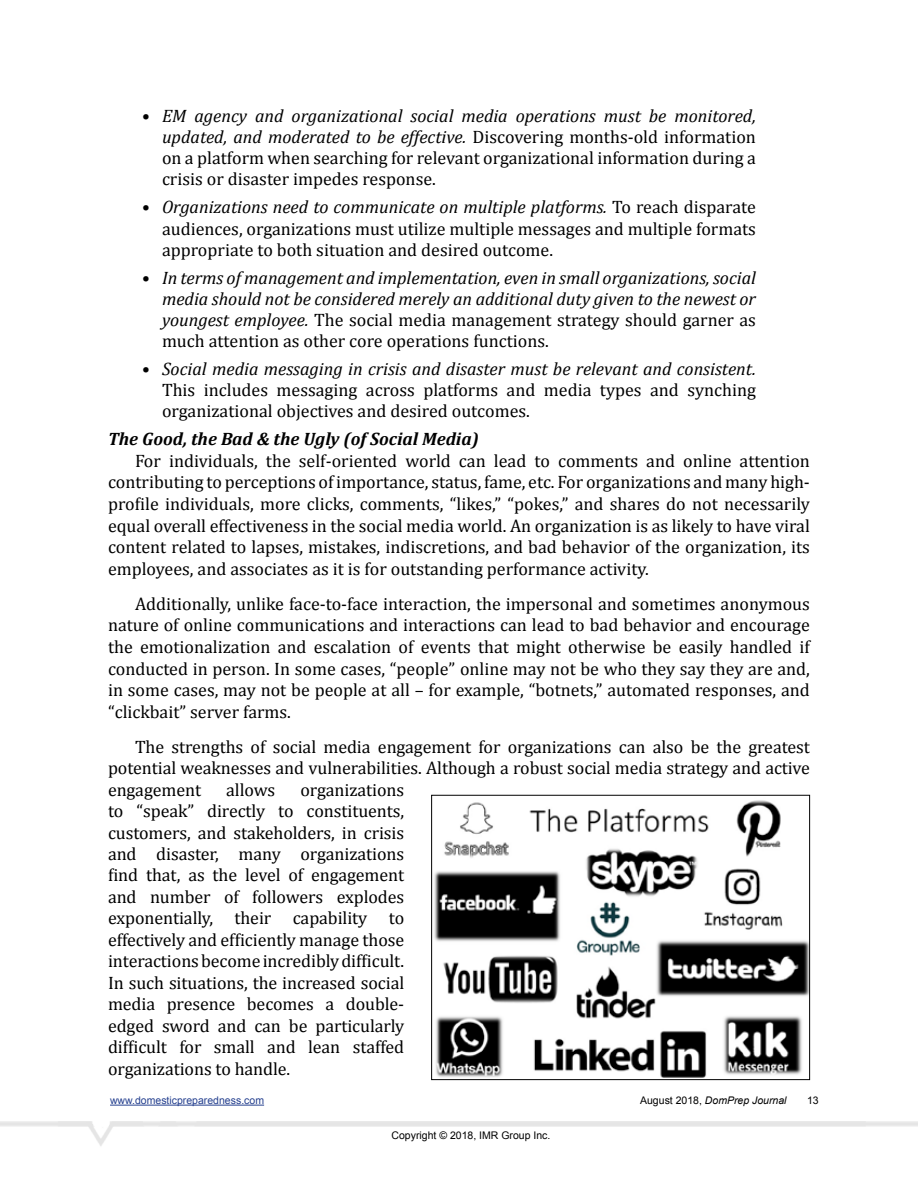
<style>
.page{position:relative;width:918px;height:1188px;background:#fff}
.page>*{position:absolute;margin:0;border:0;box-sizing:border-box;transform-origin:0 0}
.t1{font:18px/21.5px "Cambria";color:#000;text-align:justify}
.t2{font:italic 18px/21.1px "Cambria";color:#000;text-align:justify}
.t3{font:italic 700 18px "Cambria";color:#000}
.t4{font:10.5px "Arial";color:#000}
.t5{font:10.5px "Arial";color:#25408f}
.t6{font:italic 10.5px "Arial";color:#000}
.s1{font-style:italic}
.s2{font-style:normal}
</style>
<div class="page">
<hr style="left:110px;top:1105px;width:154px;height:1px;background:#25408f">
<img style="left:434px;top:800px;width:374px;height:278px">
<div style="left:431px;top:795px;width:379px;height:285px;border:1px solid #000"></div>
<p class="t1" style="left:162px;top:105px;width:595px;text-indent:-20px"><span class="s1">• EM agency and organizational social media operations must be monitored, updated, and moderated to be effective.</span> Discovering months-old information on a platform when searching for relevant organizational information during a crisis or disaster impedes response.</p>
<p class="t1" style="left:162px;top:197px;width:595px;text-indent:-20px"><span class="s1">• Organizations need to communicate on multiple platforms.</span> To reach disparate audiences, organizations must utilize multiple messages and multiple formats appropriate to both situation and desired outcome.</p>
<p class="t2" style="left:162px;top:266px;width:595px;text-indent:-20px">• In terms of management and implementation, even in small organizations, social media should not be considered merely an additional duty given to the newest or youngest employee. <span class="s2">The social media management strategy should garner as much attention as other core operations functions.</span></p>
<p class="t2" style="left:142px;top:358px;width:616px">• Social media messaging in crisis and disaster must be relevant and consistent.</p>
<p class="t1" style="left:162px;top:379px;width:596px">This includes messaging across platforms and media types and synching organizational objectives and desired outcomes.</p>
<p class="t3" style="left:108px;top:428px;width:372px">The Good, the Bad &amp; the Ugly (of Social Media)</p>
<p class="t1" style="left:108px;top:450px;width:703px;text-indent:27px">For individuals, the self-oriented world can lead to comments and online attention contributing to perceptions of importance, status, fame, etc. For organizations and many high&shy;profile individuals, more clicks, comments, “likes,” “pokes,” and shares do not necessarily equal overall effectiveness in the social media world. An organization is as likely to have viral content related to lapses, mistakes, indiscretions, and bad behavior of the organization, its employees, and associates as it is for outstanding performance activity.</p>
<p class="t1" style="left:108px;top:593px;width:704px;text-indent:27px">Additionally, unlike face-to-face interaction, the impersonal and sometimes anonymous nature of online communications and interactions can lead to bad behavior and encourage the emotionalization and escalation of events that might otherwise be easily handled if conducted in person. In some cases, “people” online may not be who they say they are and, in some cases, may not be people at all – for example, “botnets,” automated responses, and “clickbait” server farms.</p>
<p class="t1" style="left:108px;top:736px;width:703px;text-indent:27px">The strengths of social media engagement for organizations can also be the greatest potential weaknesses and vulnerabilities. Although a robust social media strategy and active engagement</p>
<p class="t1" style="left:226px;top:779px;width:51px">allows</p>
<p class="t1" style="left:108px;top:779px;width:298px;text-indent:192px">organizations to “speak” directly to constituents, customers, and stakeholders, in crisis and disaster, many organizations find that, as the level of engagement and number of followers explodes exponentially, their capability to effectively and efficiently manage those interactions become incredibly difficult.<br>In such situations, the increased social media presence becomes a double&shy;edged sword and can be particularly difficult for small and lean staffed organizations to handle.</p>
<p class="t5" style="left:110px;top:1093px;width:156px">www.domesticpreparedness.com</p>
<p class="t6" style="left:640px;top:1094px;width:148px"><span class="s2">August 2018,</span> DomPrep Journal</p>
<p class="t4" style="left:807px;top:1093px;width:13px">13</p>
<p class="t4" style="left:392px;top:1128px;width:160px">Copyright © 2018, IMR Group Inc.</p>
</div>
